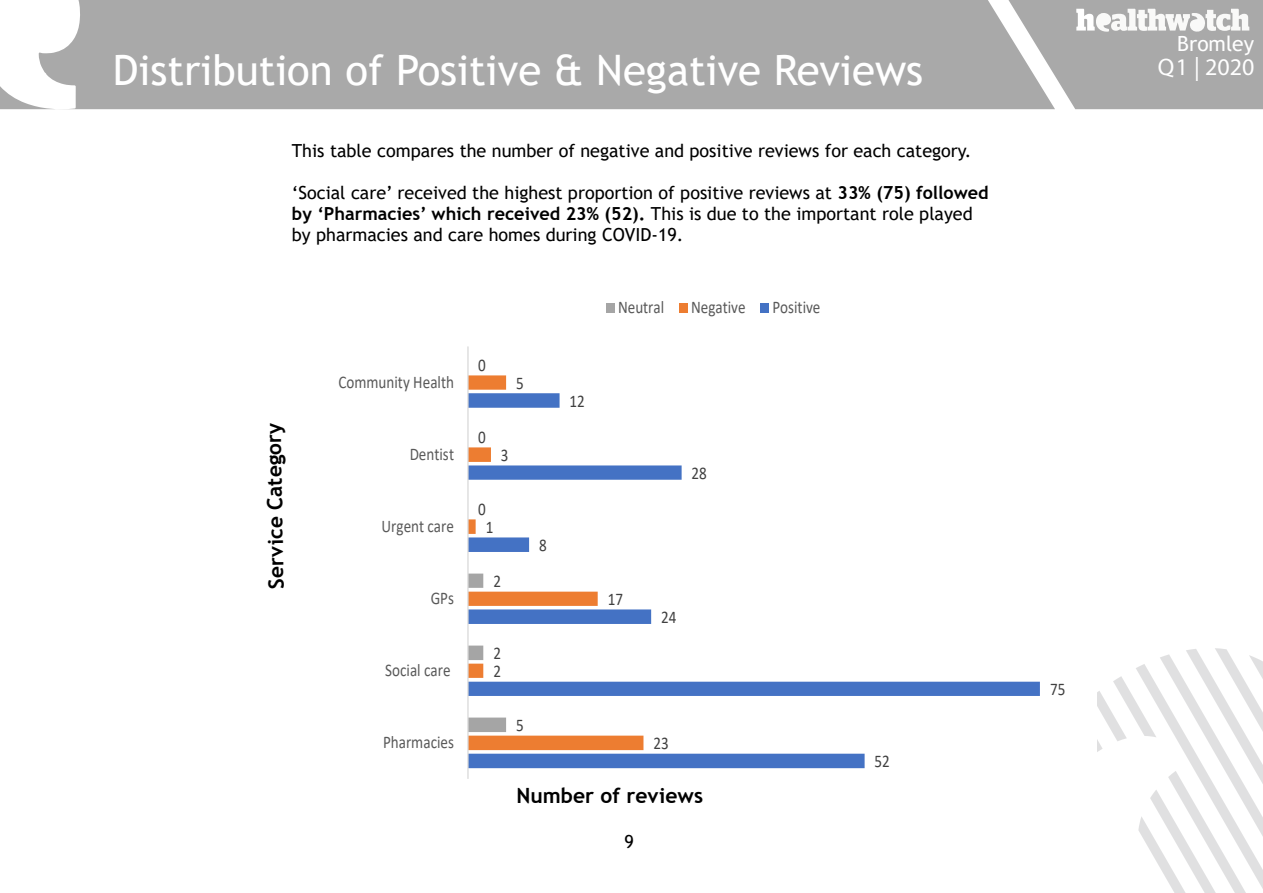
<style>
.page{position:relative;width:1263px;height:893px;background:#fff}
.page>*{position:absolute;margin:0;border:0;box-sizing:border-box;transform-origin:0 0}
.t1{font:42px "Trebuchet MS";color:#fff}
.t2{font:24px "Myriad Pro";color:#fff}
.t3{font:700 21px "Trebuchet MS";color:#000}
.t4{font:21px "Trebuchet MS";color:#fff}
.t5{font:18px/21px "Trebuchet MS";color:#000}
.t6{font:17.85px "Calibri";color:#595959;scale:.85 1}
.t7{font:17.85px "Calibri";color:#404040;scale:.85 1}
.s1{font-weight:700}
</style>
<div class="page">
<svg style="left:1097px;top:648px;width:166px;height:245px"></svg>
<svg style="left:469px;top:465px;width:571px;height:303px"></svg>
<svg style="left:469px;top:375px;width:174px;height:375px"></svg>
<svg style="left:469px;top:574px;width:37px;height:158px"></svg>
<hr style="left:467px;top:346px;width:2px;height:433px;background:#d9d9d9">
<div style="left:606px;top:303px;width:8px;height:10px;background:#a5a5a5"></div>
<div style="left:679px;top:303px;width:8px;height:10px;background:#ed7d31"></div>
<div style="left:760px;top:303px;width:9px;height:10px;background:#4472c4"></div>
<svg style="left:0;top:0;width:1055px;height:110px;background:#afafaf"></svg>
<svg style="left:1008px;top:0;width:255px;height:109px"></svg>
<div style="left:1158px;top:59px;width:99px;height:44px;background:#a9a9a9"></div>
<div style="left:1158px;top:57px;width:99px;height:44px;background:#a9a9a9"></div>
<div style="left:1096px;top:35px;width:158px;height:20px;background:#a9a9a9"></div>
<h1 class="t1" style="left:113px;top:44px;width:812px">Distribution of Positive &amp; Negative Reviews</h1>
<p class="t5" style="left:292px;top:140px;width:681px">This table compares the number of negative and positive reviews for each category.</p>
<p class="t5" style="left:292px;top:182px;width:698px">‘Social care’ received the highest proportion of positive reviews at <span class="s1">33% (75) followed by ‘Pharmacies’ which received 23% (52).</span> This is due to the important role played by pharmacies and care homes during COVID-19.</p>
<p class="t3" style="left:263px;top:589px;width:167px;rotate:-91deg">Service Category</p>
<p class="t6" style="left:618px;top:295px;width:56px">Neutral</p>
<p class="t6" style="left:691px;top:295px;width:66px">Negative</p>
<p class="t6" style="left:772px;top:295px;width:58px">Positive</p>
<p class="t7" style="left:478px;top:352px;width:11px">0</p>
<p class="t6" style="left:338px;top:369px;width:138px">Community Health</p>
<p class="t7" style="left:516px;top:370px;width:11px">5</p>
<p class="t7" style="left:570px;top:388px;width:20px">12</p>
<p class="t7" style="left:478px;top:424px;width:11px">0</p>
<p class="t6" style="left:410px;top:441px;width:54px">Dentist</p>
<p class="t7" style="left:501px;top:442px;width:11px">3</p>
<p class="t7" style="left:692px;top:460px;width:20px">28</p>
<p class="t7" style="left:478px;top:496px;width:11px">0</p>
<p class="t6" style="left:381px;top:513px;width:87px">Urgent care</p>
<p class="t7" style="left:486px;top:514px;width:11px">1</p>
<p class="t7" style="left:539px;top:532px;width:11px">8</p>
<p class="t7" style="left:493px;top:568px;width:11px">2</p>
<p class="t6" style="left:431px;top:585px;width:29px">GPs</p>
<p class="t7" style="left:608px;top:586px;width:20px">17</p>
<p class="t7" style="left:661px;top:604px;width:20px">24</p>
<p class="t7" style="left:493px;top:640px;width:11px">2</p>
<p class="t6" style="left:385px;top:657px;width:78px">Social care</p>
<p class="t7" style="left:493px;top:658px;width:11px">2</p>
<p class="t7" style="left:516px;top:712px;width:11px">5</p>
<p class="t6" style="left:383px;top:729px;width:85px">Pharmacies</p>
<p class="t7" style="left:653px;top:730px;width:20px">23</p>
<p class="t3" style="left:516px;top:782px;width:188px">Number of reviews</p>
<p class="t5" style="left:624px;top:831px;width:11px">9</p>
<p class="t7" style="left:875px;top:748px;width:20px">52</p>
<p class="t7" style="left:1050px;top:676px;width:20px">75</p>
<p class="t4" style="left:1177px;top:30px;width:78px">Bromley</p>
<h2 class="t2" style="left:1161px;top:54px;width:95px">Q4| 17</h2>
<h2 class="t2" style="left:1205px;top:52px;width:51px">2020</h2>
<h2 class="t2" style="left:1158px;top:54px;width:32px">Q1</h2>
</div>
